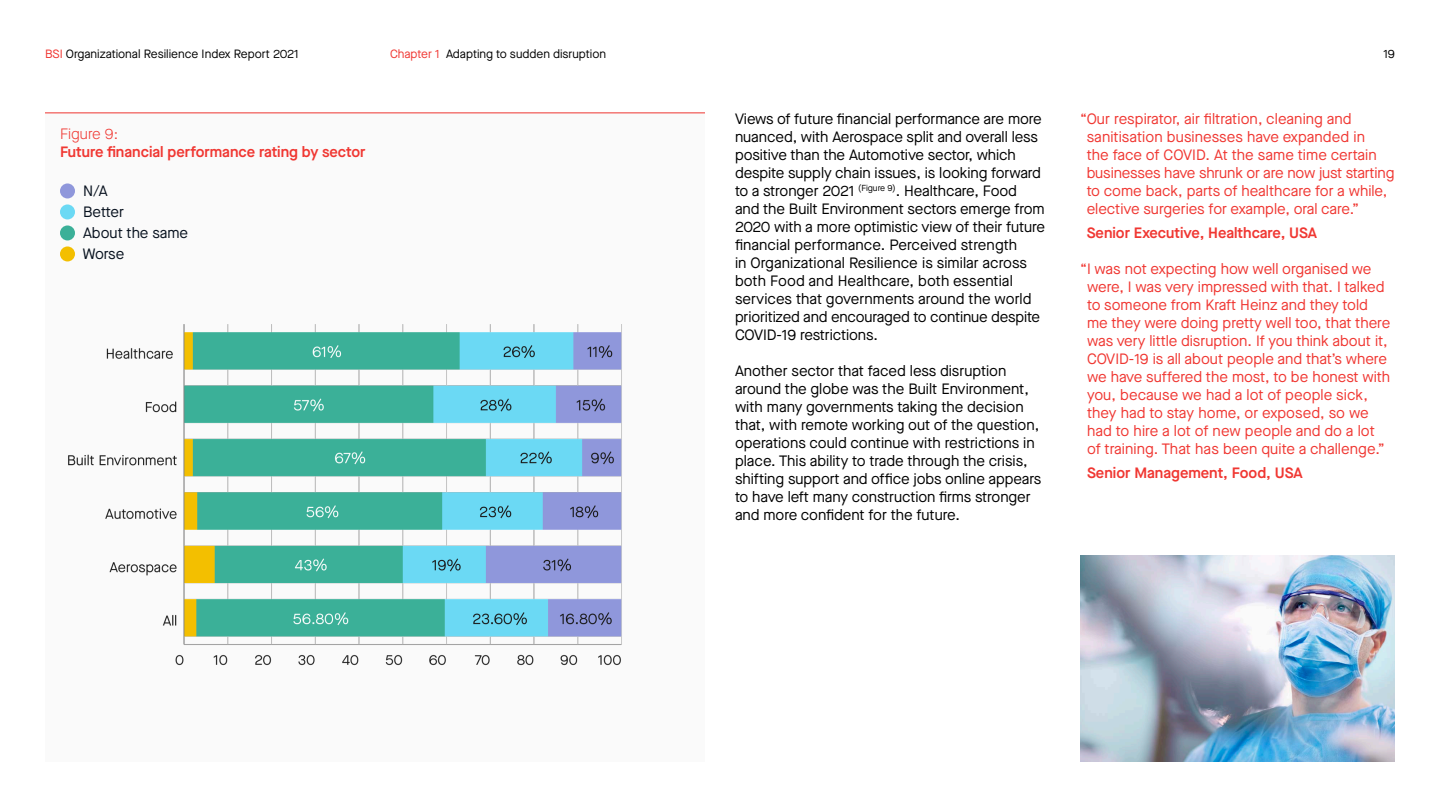
<style>
.page{position:relative;width:1440px;height:810px;background:#fff}
.page>*{position:absolute;margin:0;border:0;box-sizing:border-box;transform-origin:0 0}
.Body{font:15px/18px "Maison Neue";letter-spacing:-.005em;color:#000}
.Body-2{font:15px/18px "Maison Neue";color:#f03732}
.Body-3{font:600 15px "Maison Neue";color:#f03732}
.Body-4{font:15px "Maison Neue";color:#08121f}
.Body-5{font:300 15px "Maison Neue";color:#f03732}
.Body-6{font:12px "Maison Neue";color:#000}
.s1{color:#f03732}
</style>
<div class="page">
<div style="left:45px;top:112px;width:660px;height:649px;background:#fafafa"></div>
<img style="left:1080px;top:555px;width:315px;height:206px">
<hr style="left:45px;top:112px;width:660px;height:1px;background:#f03732">
<img style="left:60px;top:229px;width:562px;height:437px">
<div style="left:60px;top:183px;width:15px;height:15px;background:#8f97db;border-radius:50%"></div>
<div style="left:60px;top:204px;width:15px;height:15px;background:#6bd9f4;border-radius:50%"></div>
<div style="left:60px;top:225px;width:15px;height:15px;background:#3bb098;border-radius:50%"></div>
<div style="left:60px;top:246px;width:15px;height:15px;background:#f3bf00;border-radius:50%"></div>
<p class="Body-6" style="left:45px;top:46px;width:255px"><span class="s1">BSI</span> Organizational Resilience Index Report 2021</p>
<p class="Body-6" style="left:390px;top:46px;width:218px"><span class="s1">Chapter 1</span> Adapting to sudden disruption</p>
<p class="Body-6" style="left:1383px;top:46px;width:13px">19</p>
<p class="Body-5" style="left:60px;top:124px;width:60px">Figure 9:</p>
<p class="Body-3" style="left:60px;top:141px;width:307px">Future financial performance rating by sector</p>
<p class="Body-4" style="left:83px;top:181px;width:26px">N/A</p>
<p class="Body-4" style="left:83px;top:202px;width:42px">Better</p>
<p class="Body-4" style="left:83px;top:223px;width:107px">About the same</p>
<p class="Body-4" style="left:83px;top:244px;width:43px">Worse</p>
<p class="Body" style="left:735px;top:109px;width:312px">Views of future financial performance are more nuanced, with Aerospace split and overall less positive than the Automotive sector, which despite supply chain issues, is looking forward to a stronger 2021 <sup>(Figure</sup> <sup>9)</sup>. Healthcare, Food and the Built Environment sectors emerge from 2020 with a more optimistic view of their future financial performance. Perceived strength<br>in Organizational Resilience is similar across both Food and Healthcare, both essential services that governments around the world prioritized and encouraged to continue despite COVID-19 restrictions.</p>
<p class="Body" style="left:735px;top:361px;width:308px">Another sector that faced less disruption around the globe was the Built Environment, with many governments taking the decision that, with remote working out of the question, operations could continue with restrictions in place. This ability to trade through the crisis, shifting support and office jobs online appears to have left many construction firms stronger and more confident for the future.</p>
<p class="Body-2" style="left:1087px;top:109px;width:309px;text-indent:-7px">“Our respirator, air filtration, cleaning and sanitisation businesses have expanded in<br>the face of COVID. At the same time certain businesses have shrunk or are now just starting to come back, parts of healthcare for a while, elective surgeries for example, oral care.”</p>
<p class="Body-3" style="left:1087px;top:222px;width:232px">Senior Executive, Healthcare, USA</p>
<p class="Body-2" style="left:1087px;top:259px;width:305px;text-indent:-7px">“I was not expecting how well organised we were, I was very impressed with that. I talked to someone from Kraft Heinz and they told me they were doing pretty well too, that there was very little disruption. If you think about it, COVID-19 is all about people and that’s where we have suffered the most, to be honest with you, because we had a lot of people sick, they had to stay home, or exposed, so we had to hire a lot of new people and do a lot of training. That has been quite a challenge.”</p>
<p class="Body-3" style="left:1087px;top:462px;width:217px">Senior Management, Food, USA</p>
</div>
